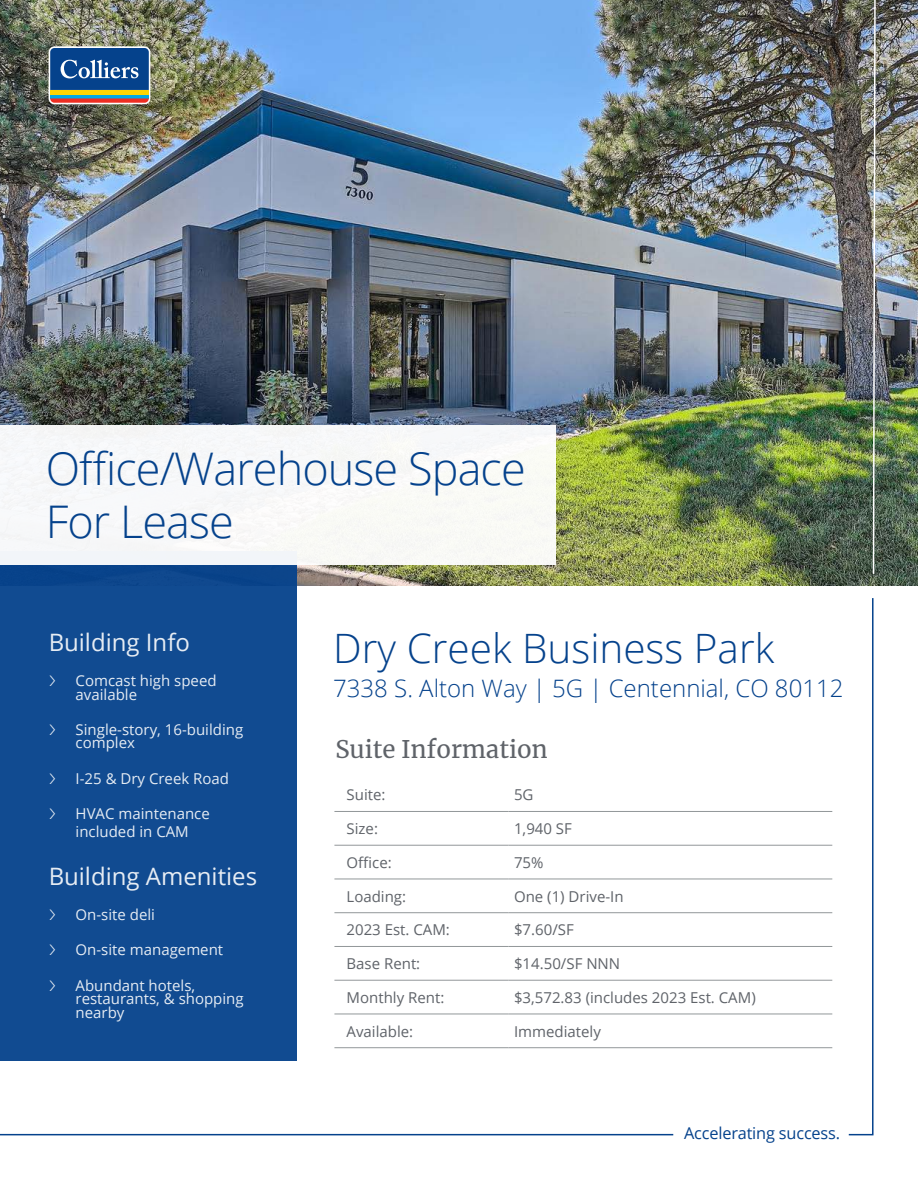
<style>
.page{position:relative;width:918px;height:1188px;background:#fff}
.page>*{position:absolute;margin:0;border:0;box-sizing:border-box;transform-origin:0 0}
.t1{font:300 45px "Open Sans";letter-spacing:-.02em;color:#05428c}
.t2{font:300 40.5px "Open Sans";color:#05428c}
.t3{font:300 24px "Open Sans";color:#05428c}
.t4{font:24px "Open Sans";color:#fff}
.t5{font:24px "Merriweather";color:#5f6369}
.t6{font:16.35px "Open Sans";letter-spacing:-.01em;color:#05428c}
.t7{font:15px/13.5px "Open Sans";color:#fff}
.t8{font:15px "Open Sans";color:#5f6369}
.s1{font-family:"Aaux Next"}
</style>
<div class="page">
<img style="left:0;top:0;width:918px;height:586px">
<svg style="left:848px;top:598px;width:26px;height:538px"></svg>
<hr style="left:0;top:1134px;width:673px;height:1px;background:#05428c">
<img style="left:872px;top:0;width:5px;height:575px">
<div style="left:0;top:551px;width:297px;height:510px;background:#114b91"></div>
<div style="left:0;top:426px;width:556px;height:139px;background:#f7f8f8"></div>
<div style="left:49px;top:46px;width:101px;height:58px;background:#fff;border-radius:6px"></div>
<svg style="left:50px;top:94px;width:99px;height:4px"></svg>
<hr style="left:50px;top:90px;width:99px;height:4px;background:#fed503">
<svg style="left:50px;top:98px;width:99px;height:5px"></svg>
<svg style="left:50px;top:48px;width:99px;height:42px"></svg>
<svg style="left:334px;top:844px;width:498px;height:170px"></svg>
<hr style="left:334px;top:811px;width:175px;height:1px;background:#929799">
<hr style="left:509px;top:811px;width:323px;height:1px;background:#929799">
<hr style="left:334px;top:845px;width:175px;height:1px;background:#929799">
<hr style="left:509px;top:845px;width:323px;height:1px;background:#929799">
<hr style="left:334px;top:879px;width:175px;height:1px;background:#929799">
<hr style="left:509px;top:879px;width:323px;height:1px;background:#929799">
<hr style="left:334px;top:912px;width:175px;height:1px;background:#929799">
<hr style="left:334px;top:946px;width:175px;height:1px;background:#929799">
<hr style="left:509px;top:912px;width:323px;height:1px;background:#929799">
<hr style="left:509px;top:946px;width:323px;height:1px;background:#929799">
<hr style="left:334px;top:980px;width:175px;height:1px;background:#929799">
<hr style="left:509px;top:980px;width:323px;height:1px;background:#929799">
<hr style="left:334px;top:1014px;width:175px;height:1px;background:#929799">
<hr style="left:509px;top:1014px;width:323px;height:1px;background:#929799">
<hr style="left:334px;top:1047px;width:175px;height:1px;background:#929799">
<hr style="left:509px;top:1047px;width:323px;height:1px;background:#929799">
<p class="t1" style="left:46px;top:438px;width:482px">Office/Warehouse Space</p>
<p class="t1" style="left:46px;top:491px;width:190px">For Lease</p>
<h3 class="t4" style="left:49px;top:626px;width:143px">Building Info</h3>
<p class="t7" style="left:76px;top:674px;width:143px;text-indent:-27px"><span class="s1">&gt;</span> Comcast high speed available</p>
<p class="t7" style="left:76px;top:722px;width:169px;text-indent:-27px"><span class="s1">&gt;</span> Single-story, 16-building complex</p>
<p class="t7" style="left:49px;top:771px;width:182px"><span class="s1">&gt;</span> I-25 &amp; Dry Creek Road</p>
<p class="t7" style="left:49px;top:804px;width:163px;line-height:18px;text-align:center"><span class="s1">&gt;</span> HVAC maintenance included in CAM</p>
<h3 class="t4" style="left:49px;top:860px;width:210px">Building Amenities</h3>
<p class="t7" style="left:49px;top:908px;width:108px"><span class="s1">&gt;</span> On-site deli</p>
<p class="t7" style="left:49px;top:943px;width:176px"><span class="s1">&gt;</span> On-site management</p>
<p class="t7" style="left:76px;top:978px;width:170px;text-indent:-27px"><span class="s1">&gt;</span> Abundant hotels, restaurants, &amp; shopping nearby</p>
<p class="t2" style="left:333px;top:620px;width:443px">Dry Creek Business Park</p>
<p class="t3" style="left:333px;top:672px;width:512px">7338 S. Alton Way | 5G | Centennial, CO 80112</p>
<p class="t5" style="left:335px;top:732px;width:214px">Suite Information</p>
<p class="t8" style="left:347px;top:784px;width:40px">Suite:</p>
<p class="t8" style="left:514px;top:784px;width:21px">5G</p>
<p class="t8" style="left:347px;top:818px;width:33px">Size:</p>
<p class="t8" style="left:514px;top:818px;width:59px">1,940 SF</p>
<p class="t8" style="left:347px;top:852px;width:47px">Office:</p>
<p class="t8" style="left:514px;top:852px;width:31px">75%</p>
<p class="t8" style="left:347px;top:886px;width:61px">Loading:</p>
<p class="t8" style="left:514px;top:886px;width:111px">One (1) Drive-In</p>
<p class="t8" style="left:347px;top:920px;width:105px">2023 Est. CAM:</p>
<p class="t8" style="left:514px;top:920px;width:61px">$7.60/SF</p>
<p class="t8" style="left:347px;top:953px;width:75px">Base Rent:</p>
<p class="t8" style="left:514px;top:953px;width:108px">$14.50/SF NNN</p>
<p class="t8" style="left:347px;top:987px;width:99px">Monthly Rent:</p>
<p class="t8" style="left:514px;top:987px;width:243px">$3,572.83 (includes 2023 Est. CAM)</p>
<p class="t8" style="left:347px;top:1021px;width:68px">Available:</p>
<p class="t8" style="left:514px;top:1021px;width:88px">Immediately</p>
<p class="t6" style="left:684px;top:1122px;width:158px">Accelerating success.</p>
</div>
